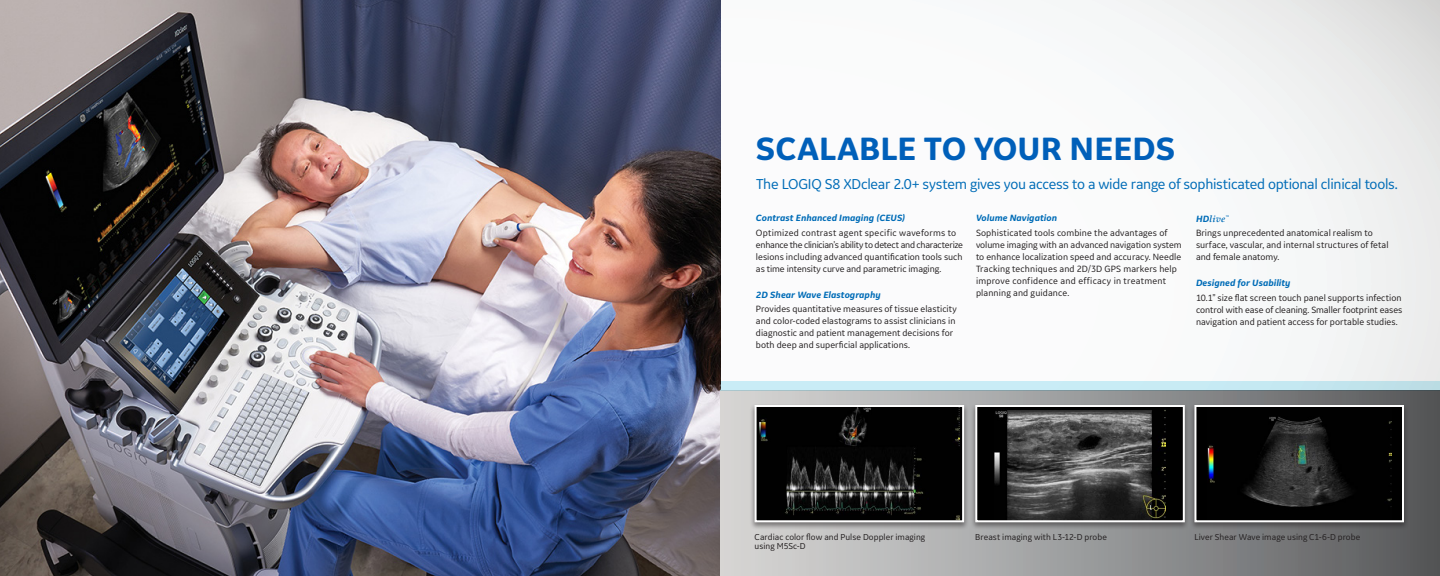
<style>
.page{position:relative;width:1440px;height:576px;background:#fff}
.page>*{position:absolute;margin:0;border:0;box-sizing:border-box;transform-origin:0 0}
.t1{font:700 33.8px "GE Inspira Sans";letter-spacing:.005em;color:#005fb9}
.t2{font:15px "GE Inspira Sans";letter-spacing:-.02em;color:#006cb7}
.t3{font:9.5px/12px "GE Inspira Sans";letter-spacing:.005em;color:#231f20}
.t4{font:italic 700 9.5px "GE Inspira Sans";color:#006cb7}
.t5{font:italic 700 9.5px "Palatino";color:#006cb7}
.t6{font:9px/9.5px "GE Inspira Sans";letter-spacing:.005em;color:#231f20}
.s1{font-family:"GE Inspira Sans"}
</style>
<div class="page">
<svg style="left:720px;top:0;width:720px;height:391px"></svg>
<img style="left:0;top:0;width:720px;height:576px">
<div style="left:720px;top:391px;width:720px;height:185px;background:linear-gradient(to right,#dbdbda,#585a5c)"></div>
<div style="left:750px;top:404px;width:219px;height:126px;background:#231f20;opacity:.5"></div>
<img style="left:760px;top:408px;width:199px;height:111px">
<div style="left:755px;top:405px;width:209px;height:117px;border:2px solid #fff"></div>
<div style="left:1190px;top:404px;width:219px;height:126px;background:#231f20;opacity:.5"></div>
<div style="left:1195px;top:406px;width:208px;height:115px;background:#000"></div>
<img style="left:1207px;top:416px;width:184px;height:91px">
<div style="left:1194px;top:405px;width:210px;height:117px;border:2px solid #fff"></div>
<div style="left:970px;top:404px;width:220px;height:126px;background:#231f20;opacity:.5"></div>
<div style="left:976px;top:406px;width:208px;height:115px;background:#000"></div>
<img style="left:995px;top:410px;width:170px;height:109px">
<div style="left:975px;top:405px;width:210px;height:117px;border:2px solid #fff"></div>
<svg style="left:720px;top:381px;width:720px;height:9px;background:#c6e9f2"></svg>
<p class="t1" style="left:756px;top:128px;width:421px">SCALABLE TO YOUR NEEDS</p>
<p class="t2" style="left:756px;top:174px;width:643px">The LOGIQ S8 XDclear 2.0+ system gives you access to a wide range of sophisticated optional clinical tools.</p>
<p class="t4" style="left:756px;top:212px;width:151px">Contrast Enhanced Imaging (CEUS)</p>
<p class="t3" style="left:756px;top:226px;width:209px">Optimized contrast agent specific waveforms to enhance the clinician’s ability to detect and characterize lesions including advanced quantification tools such as time intensity curve and parametric imaging.</p>
<p class="t4" style="left:756px;top:289px;width:126px">2D Shear Wave Elastography</p>
<p class="t3" style="left:756px;top:303px;width:202px">Provides quantitative measures of tissue elasticity and color-coded elastograms to assist clinicians in diagnostic and patient management decisions for both deep and superficial applications.</p>
<p class="t4" style="left:976px;top:212px;width:83px">Volume Navigation</p>
<p class="t3" style="left:976px;top:226px;width:207px">Sophisticated tools combine the advantages of volume imaging with an advanced navigation system to enhance localization speed and accuracy. Needle Tracking techniques and 2D/3D GPS markers help improve confidence and efficacy in treatment planning and guidance.</p>
<p class="t5" style="left:1196px;top:211px;width:35px"><span class="s1">HD</span>live<sup>™</sup></p>
<p class="t3" style="left:1196px;top:227px;width:194px">Brings unprecedented anatomical realism to surface, vascular, and internal structures of fetal and female anatomy.</p>
<p class="t4" style="left:1196px;top:277px;width:96px">Designed for Usability</p>
<p class="t3" style="left:1196px;top:291px;width:208px;text-align:justify">10.1” size flat screen touch panel supports infection control with ease of cleaning. Smaller footprint eases navigation and patient access for portable studies.</p>
<p class="t6" style="left:755px;top:532px;width:172px">Cardiac color flow and Pulse Doppler imaging using M5Sc-D</p>
<p class="t6" style="left:975px;top:532px;width:133px">Breast imaging with L3-12-D probe</p>
<p class="t6" style="left:1194px;top:532px;width:167px">Liver Shear Wave image using C1-6-D probe</p>
</div>
